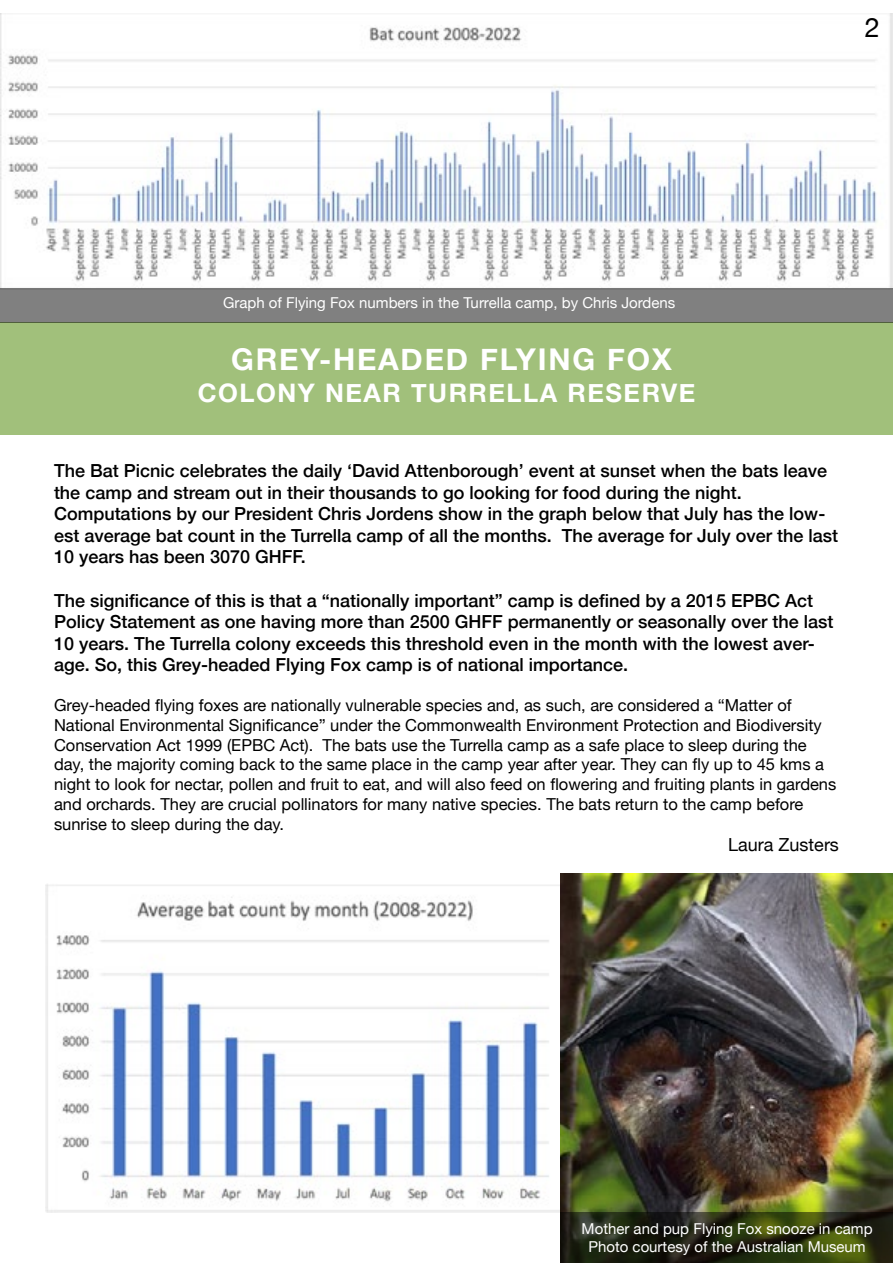
<style>
.page{position:relative;width:893px;height:1263px;background:#fff}
.page>*{position:absolute;margin:0;border:0;box-sizing:border-box;transform-origin:0 0}
.t1{font:700 30px "Helvetica Neue";letter-spacing:.06em;color:#fff}
.t2{font:27px "Helvetica Neue";color:#000}
.t3{font:700 25.5px "Helvetica Neue";letter-spacing:.06em;color:#fff}
.t4{font:500 18px/21.6px "Helvetica Neue";color:#000}
.t5{font:18px "Helvetica Neue";color:#000}
.t6{font:16.5px/19.8px "Helvetica Neue";color:#000}
.t7{font:15px/18px "Helvetica Neue";color:#fff;text-align:center}
</style>
<div class="page">
<img style="left:45px;top:883px;width:516px;height:330px">
<img style="left:0;top:14px;width:893px;height:275px">
<div style="left:0;top:323px;width:893px;height:112px;background:#a1c07b"></div>
<img style="left:561px;top:873px;width:332px;height:339px">
<svg style="left:561px;top:1212px;width:332px;height:51px;background:#262c11"></svg>
<div style="left:0;top:289px;width:893px;height:34px;background:#808080"></div>
<h2 class="t2" style="left:865px;top:8px;width:17px">2</h2>
<p class="t7" style="left:223px;top:295px;width:454px">Graph of Flying Fox numbers in the Turrella camp, by Chris Jordens</p>
<h1 class="t1" style="left:231px;top:336px;width:442px">GREY-HEADED FLYING FOX</h1>
<h3 class="t3" style="left:198px;top:373px;width:499px">COLONY NEAR TURRELLA RESERVE</h3>
<p class="t4" style="left:54px;top:458px;width:786px">The Bat Picnic celebrates the daily ‘David Attenborough’ event at sunset when the bats leave the camp and stream out in their thousands to go looking for food during the night.<br>Computations by our President Chris Jordens show in the graph below that July has the low&shy;est average bat count in the Turrella camp of all the months. The average for July over the last 10 years has been 3070 GHFF.</p>
<p class="t4" style="left:54px;top:588px;width:781px">The significance of this is that a “nationally important” camp is defined by a 2015 EPBC Act Policy Statement as one having more than 2500 GHFF permanently or seasonally over the last 10 years. The Turrella colony exceeds this threshold even in the month with the lowest aver&shy;age. So, this Grey-headed Flying Fox camp is of national importance.</p>
<p class="t6" style="left:54px;top:696px;width:784px">Grey-headed flying foxes are nationally vulnerable species and, as such, are considered a “Matter of National Environmental Significance” under the Commonwealth Environment Protection and Biodiversity Conservation Act 1999 (EPBC Act). The bats use the Turrella camp as a safe place to sleep during the day, the majority coming back to the same place in the camp year after year. They can fly up to 45 kms a night to look for nectar, pollen and fruit to eat, and will also feed on flowering and fruiting plants in gardens and orchards. They are crucial pollinators for many native species. The bats return to the camp before sunrise to sleep during the day.</p>
<p class="t5" style="left:728px;top:832px;width:112px">Laura Zusters</p>
<p class="t7" style="left:582px;top:1220px;width:292px">Mother and pup Flying Fox snooze in camp<br>Photo courtesy of the Australian Museum</p>
</div>
